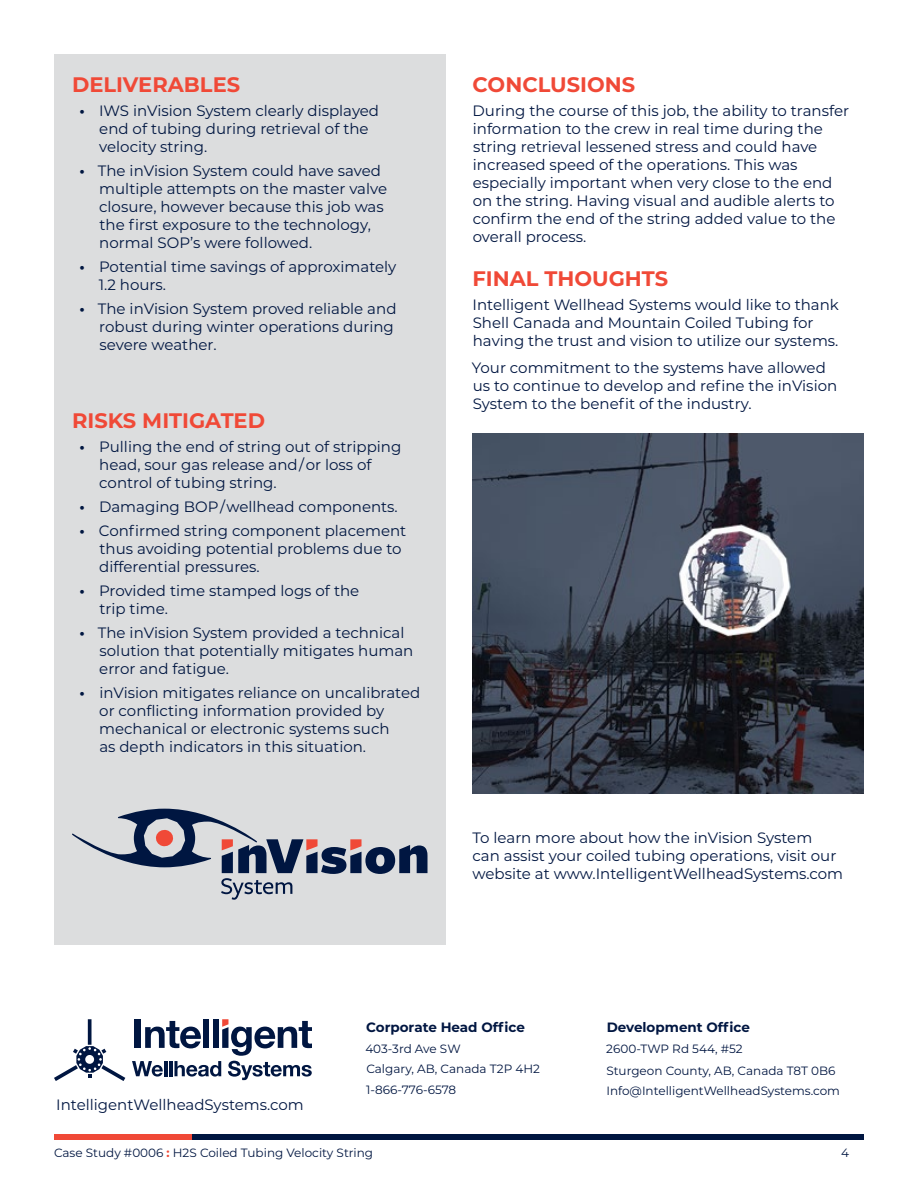
<style>
.page{position:relative;width:918px;height:1188px;background:#fff}
.page>*{position:absolute;margin:0;border:0;box-sizing:border-box;transform-origin:0 0}
.t1{font:700 21px "Montserrat";color:#f04937}
.t2{font:15px/18px "Montserrat";color:#001641}
.t3{font:700 13.5px "Montserrat";color:#001641}
.t4{font:12px/20.4px "Montserrat";color:#001641}
.s1{font-weight:700}
.s2{font-weight:700;color:#f04937}
</style>
<div class="page">
<div style="left:191px;top:1134px;width:673px;height:5px;background:#001641"></div>
<div style="left:54px;top:1134px;width:137px;height:5px;background:#f04937"></div>
<div style="left:54px;top:54px;width:392px;height:891px;background:#dcddde"></div>
<svg style="left:72px;top:809px;width:356px;height:91px"></svg>
<img style="left:472px;top:434px;width:392px;height:360px">
<svg style="left:132px;top:1019px;width:180px;height:61px"></svg>
<svg style="left:88px;top:1019px;width:4px;height:26px"></svg>
<svg style="left:54px;top:1046px;width:71px;height:35px"></svg>
<h1 class="t1" style="left:72px;top:70px;width:170px">DELIVERABLES</h1>
<p class="t2" style="left:99px;top:101px;width:281px;text-indent:-20px"><span class="s1">•</span> IWS inVision System clearly displayed end of tubing during retrieval of the velocity string.</p>
<p class="t2" style="left:99px;top:161px;width:289px;text-indent:-20px"><span class="s1">•</span> The inVision System could have saved multiple attempts on the master valve closure, however because this job was the first exposure to the technology, normal SOP’s were followed.</p>
<p class="t2" style="left:99px;top:257px;width:299px;text-indent:-19px"><span class="s1">•</span> Potential time savings of approximately<br>1.2 hours.</p>
<p class="t2" style="left:99px;top:299px;width:299px;text-indent:-20px"><span class="s1">•</span> The inVision System proved reliable and robust during winter operations during severe weather.</p>
<h1 class="t1" style="left:72px;top:405px;width:195px">RISKS MITIGATED</h1>
<p class="t2" style="left:99px;top:437px;width:304px;text-indent:-20px"><span class="s1">•</span> Pulling the end of string out of stripping head, sour gas release and / or loss of control of tubing string.</p>
<p class="t2" style="left:80px;top:497px;width:320px"><span class="s1">•</span> Damaging BOP / wellhead components.</p>
<p class="t2" style="left:99px;top:521px;width:309px;text-indent:-20px"><span class="s1">•</span> Confirmed string component placement thus avoiding potential problems due to differential pressures.</p>
<p class="t2" style="left:100px;top:581px;width:261px;text-indent:-20px"><span class="s1">•</span> Provided time stamped logs of the trip time.</p>
<p class="t2" style="left:99px;top:623px;width:316px;text-indent:-20px"><span class="s1">•</span> The inVision System provided a technical solution that potentially mitigates human error and fatigue.</p>
<p class="t2" style="left:99px;top:683px;width:323px;text-indent:-20px"><span class="s1">•</span> inVision mitigates reliance on uncalibrated or conflicting information provided by mechanical or electronic systems such<br>as depth indicators in this situation.</p>
<h1 class="t1" style="left:473px;top:70px;width:164px">CONCLUSIONS</h1>
<p class="t2" style="left:473px;top:101px;width:378px">During the course of this job, the ability to transfer information to the crew in real time during the string retrieval lessened stress and could have increased speed of the operations. This was especially important when very close to the end on the string. Having visual and audible alerts to confirm the end of the string added value to the overall process.</p>
<h1 class="t1" style="left:473px;top:263px;width:197px">FINAL THOUGHTS</h1>
<p class="t2" style="left:473px;top:295px;width:368px">Intelligent Wellhead Systems would like to thank<br>Shell Canada and Mountain Coiled Tubing for having the trust and vision to utilize our systems.</p>
<p class="t2" style="left:472px;top:358px;width:367px">Your commitment to the systems have allowed us to continue to develop and refine the inVision<br>System to the benefit of the industry.</p>
<p class="t2" style="left:472px;top:829px;width:372px">To learn more about how the inVision System can assist your coiled tubing operations, visit our website at www.IntelligentWellheadSystems.com</p>
<p class="t2" style="left:56px;top:1096px;width:249px">IntelligentWellheadSystems.com</p>
<p class="t3" style="left:366px;top:1018px;width:160px">Corporate Head Office</p>
<p class="t4" style="left:365px;top:1038px;width:176px">403-3rd Ave SW<br>Calgary, AB, Canada T2P 4H2<br>1-866-776-6578</p>
<p class="t3" style="left:607px;top:1018px;width:145px">Development Office</p>
<p class="t4" style="left:606px;top:1037px;width:231px;line-height:22.2px">2600-TWP Rd 544, #52<br>Sturgeon County, AB, Canada T8T 0B6</p>
<p class="t4" style="left:606px;top:1080px;width:235px">Info@IntelligentWellheadSystems.com</p>
<p class="t4" style="left:54px;top:1142px;width:321px">Case Study #0006 <span class="s2">:</span> H2S Coiled Tubing Velocity String</p>
<p class="t4" style="left:841px;top:1142px;width:9px">4</p>
</div>
